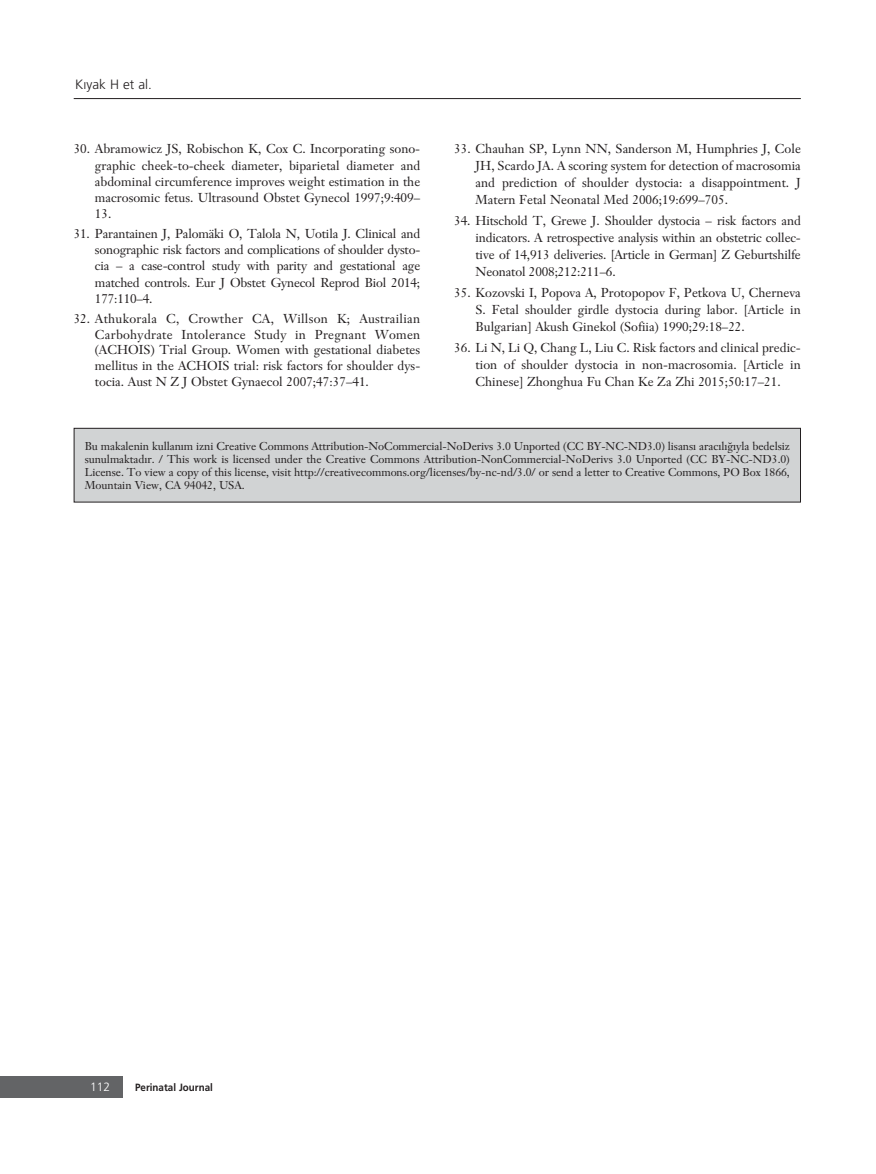
<style>
.page{position:relative;width:876px;height:1174px;background:#fff}
.page>*{position:absolute;margin:0;border:0;box-sizing:border-box;transform-origin:0 0}
.t1{font:300 13.5px "Frutiger";color:#231f20}
.t2{font:12.75px/17px "Janson Text";color:#231f20;text-align:justify}
.t3{font:300 12px "Frutiger";color:#fff}
.t4{font:11.25px/13px "Janson Text";letter-spacing:-.005em;color:#231f20;text-align:justify}
.t5{font:700 10.5px "Frutiger";color:#231f20;scale:.94 1}
</style>
<div class="page">
<div style="left:0;top:1076px;width:122px;height:22px;background:#636466"></div>
<hr style="left:74px;top:98px;width:727px;height:1px;background:#231f20">
<div style="left:74px;top:429px;width:726px;height:73px;background:#d1d3d4"></div>
<div style="left:74px;top:428px;width:727px;height:74px;border:1px solid #231f20"></div>
<p class="t1" style="left:75px;top:79px;width:78px">K›yak H et al.</p>
<p class="t2" style="left:95px;top:142px;width:327px;line-height:16px;text-indent:-21px">30. Abramowicz JS, Robischon K, Cox C. Incorporating sono&shy;graphic cheek-to-cheek diameter, biparietal diameter and abdominal circumference improves weight estimation in the macrosomic fetus. Ultrasound Obstet Gynecol 1997;9:409– 13.</p>
<p class="t2" style="left:95px;top:227px;width:327px;line-height:16px;text-indent:-21px">31. Parantainen J, Palomäki O, Talola N, Uotila J. Clinical and sonographic risk factors and complications of shoulder dysto&shy;cia – a case-control study with parity and gestational age matched controls. Eur J Obstet Gynecol Reprod Biol 2014; 177:110–4.</p>
<p class="t2" style="left:95px;top:312px;width:327px;line-height:15.8px;text-indent:-21px">32. Athukorala C, Crowther CA, Willson K; Austrailian Carbohydrate Intolerance Study in Pregnant Women (ACHOIS) Trial Group. Women with gestational diabetes mellitus in the ACHOIS trial: risk factors for shoulder dys&shy;tocia. Aust N Z J Obstet Gynaecol 2007;47:37–41.</p>
<p class="t2" style="left:476px;top:142px;width:327px;text-indent:-21px">33. Chauhan SP, Lynn NN, Sanderson M, Humphries J, Cole JH, Scardo JA. A scoring system for detection of macrosomia and prediction of shoulder dystocia: a disappointment. J Matern Fetal Neonatal Med 2006;19:699–705.</p>
<p class="t2" style="left:476px;top:214px;width:327px;text-indent:-21px">34. Hitschold T, Grewe J. Shoulder dystocia – risk factors and indicators. A retrospective analysis within an obstetric collec&shy;tive of 14,913 deliveries. [Article in German] Z Geburtshilfe Neonatol 2008;212:211–6.</p>
<p class="t2" style="left:476px;top:286px;width:327px;text-indent:-21px">35. Kozovski I, Popova A, Protopopov F, Petkova U, Cherneva S. Fetal shoulder girdle dystocia during labor. [Article in Bulgarian] Akush Ginekol (Sofiia) 1990;29:18–22.</p>
<p class="t2" style="left:476px;top:341px;width:327px;text-indent:-21px">36. Li N, Li Q, Chang L, Liu C. Risk factors and clinical predic&shy;tion of shoulder dystocia in non-macrosomia. [Article in Chinese] Zhonghua Fu Chan Ke Za Zhi 2015;50:17–21.</p>
<p class="t4" style="left:85px;top:440px;width:707px">Bu makalenin kullan›m izni Creative Commons Attribution-NoCommercial-NoDerivs 3.0 Unported (CC BY-NC-ND3.0) lisans› arac›l›¤›yla bedelsiz sunulmaktad›r. / This work is licensed under the Creative Commons Attribution-NonCommercial-NoDerivs 3.0 Unported (CC BY-NC-ND3.0)<br>License. To view a copy of this license, visit http://creativecommons.org/licenses/by-nc-nd/3.0/ or send a letter to Creative Commons, PO Box 1866, Mountain View, CA 94042, USA.</p>
<p class="t3" style="left:90px;top:1082px;width:22px">112</p>
<p class="t5" style="left:135px;top:1083px;width:84px">Perinatal Journal</p>
</div>
